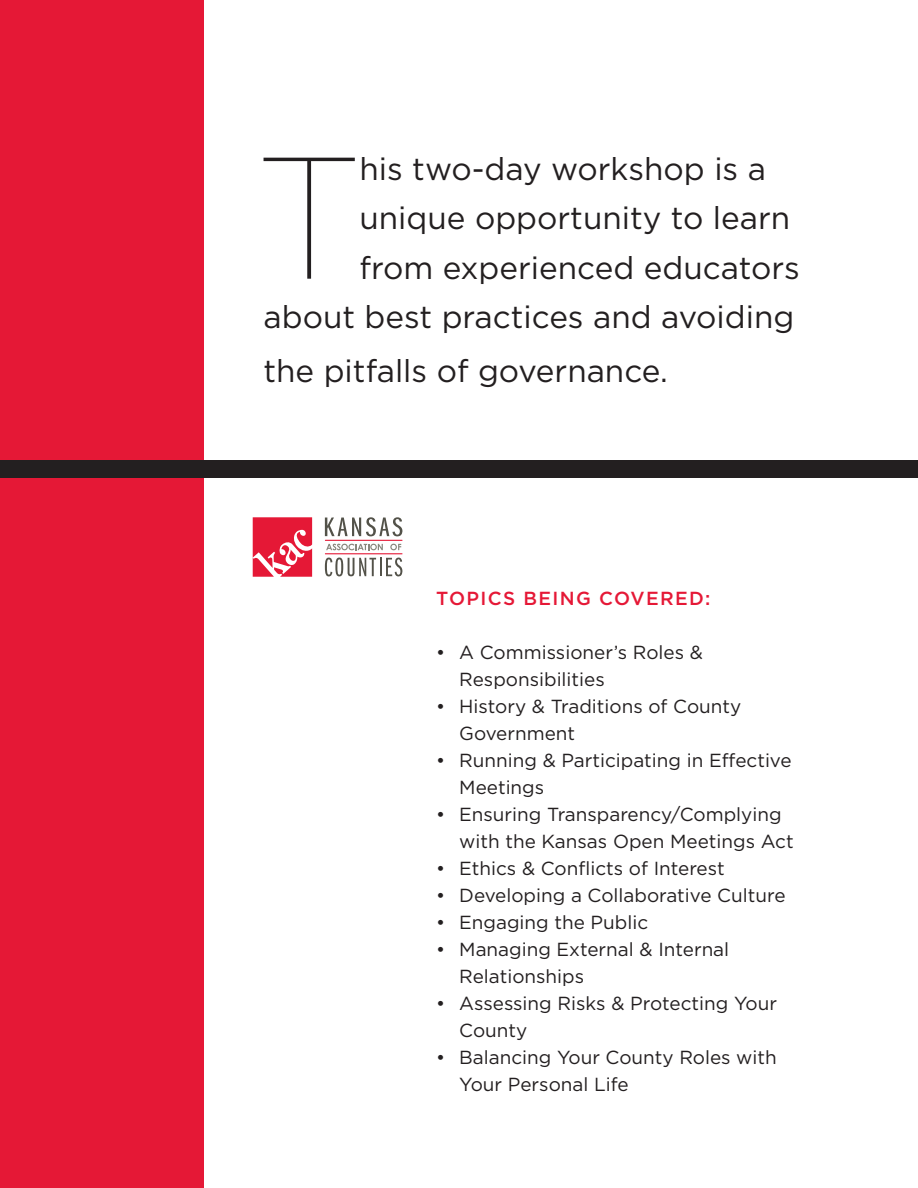
<style>
.page{position:relative;width:918px;height:1188px;background:#fff}
.page>*{position:absolute;margin:0;border:0;box-sizing:border-box;transform-origin:0 0}
.t1{font:100 172.95px "Gotham";color:#231f20}
.t2{font:31.5px "Gotham";color:#231f20}
.t3{font:18.9px/27px "Gotham";color:#231f20}
.t4{font:500 18.9px "Gotham";letter-spacing:.07em;color:#e51836}
</style>
<div class="page">
<div style="left:0;top:0;width:203px;height:1188px;background:#e51836"></div>
<div style="left:0;top:460px;width:918px;height:17px;background:#231f20"></div>
<svg style="left:325px;top:517px;width:78px;height:59px"></svg>
<svg style="left:253px;top:517px;width:59px;height:60px;background:#e9445c"></svg>
<p class="t1" style="left:259px;top:125px;width:102px">T</p>
<p class="t2" style="left:359px;top:151px;width:408px">his two-day workshop is a</p>
<p class="t2" style="left:359px;top:201px;width:432px">unique opportunity to learn</p>
<p class="t2" style="left:359px;top:250px;width:442px">from experienced educators</p>
<p class="t2" style="left:264px;top:300px;width:532px">about best practices and avoiding</p>
<p class="t2" style="left:264px;top:354px;width:406px">the pitfalls of governance.</p>
<p class="t4" style="left:436px;top:588px;width:276px">TOPICS BEING COVERED:</p>
<p class="t3" style="left:459px;top:639px;width:245px;text-indent:-23px">• A Commissioner’s Roles &amp;<br>Responsibilities</p>
<p class="t3" style="left:459px;top:693px;width:284px;text-indent:-23px">• History &amp; Traditions of County<br>Government</p>
<p class="t3" style="left:459px;top:747px;width:334px;text-indent:-23px">• Running &amp; Participating in Effective<br>Meetings</p>
<p class="t3" style="left:459px;top:801px;width:336px;text-indent:-23px">• Ensuring Transparency/Complying with the Kansas Open Meetings Act</p>
<p class="t3" style="left:436px;top:855px;width:290px">• Ethics &amp; Conflicts of Interest</p>
<p class="t3" style="left:436px;top:882px;width:351px">• Developing a Collaborative Culture</p>
<p class="t3" style="left:436px;top:909px;width:213px">• Engaging the Public</p>
<p class="t3" style="left:459px;top:936px;width:271px;text-indent:-23px">• Managing External &amp; Internal<br>Relationships</p>
<p class="t3" style="left:459px;top:990px;width:319px;text-indent:-23px">• Assessing Risks &amp; Protecting Your<br>County</p>
<p class="t3" style="left:459px;top:1044px;width:319px;text-indent:-23px">• Balancing Your County Roles with<br>Your Personal Life</p>
</div>
